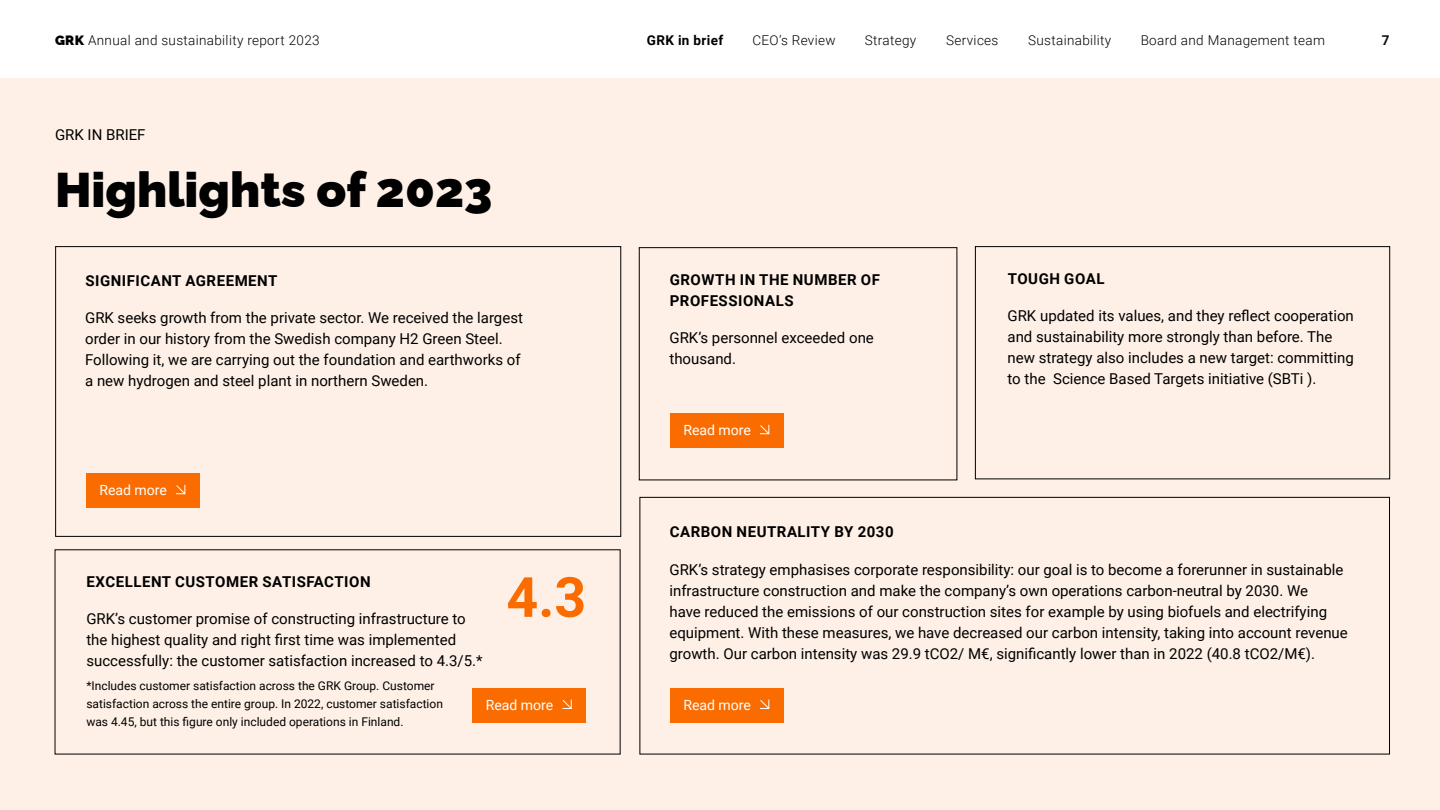
<style>
.page{position:relative;width:1440px;height:810px;background:#fff}
.page>*{position:absolute;margin:0;border:0;box-sizing:border-box;transform-origin:0 0}
.t1{font:700 55.5px "Roboto";color:#fa6c00}
.t2{font:900 48.75px "Raleway";color:#000}
.t3{font:15px/21px "Roboto";color:#000}
.t4{font:700 15px/21px "Roboto";letter-spacing:.035em;color:#000}
.t5{font:14.02px "Roboto";color:#fff}
.t6{font:300 13.5px "Roboto";letter-spacing:.025em;color:#000}
.t7{font:700 13.5px "Roboto";letter-spacing:.025em;color:#000}
.t8{font:700 13.5px "Roboto";color:#0f0c0c}
.t9{font:12px/18px "Roboto";color:#000}
.s1{font-family:"Raleway";font-weight:900}
</style>
<div class="page">
<div style="left:0;top:79px;width:1440px;height:731px;background:#fef0e6"></div>
<div style="left:55px;top:246px;width:566px;height:291px;border:1px solid #000"></div>
<div style="left:640px;top:497px;width:750px;height:257px;border:1px solid #000"></div>
<div style="left:639px;top:247px;width:318px;height:233px;border:1px solid #000"></div>
<div style="left:975px;top:246px;width:415px;height:233px;border:1px solid #000"></div>
<div style="left:86px;top:473px;width:114px;height:35px;background:#fa6c00"></div>
<svg style="left:176px;top:484px;width:10px;height:11px"></svg>
<div style="left:473px;top:688px;width:113px;height:34px;background:#fa6c00"></div>
<svg style="left:562px;top:699px;width:10px;height:10px"></svg>
<div style="left:670px;top:688px;width:114px;height:34px;background:#fa6c00"></div>
<svg style="left:759px;top:699px;width:11px;height:10px"></svg>
<div style="left:670px;top:413px;width:114px;height:35px;background:#fa6c00"></div>
<svg style="left:759px;top:424px;width:11px;height:11px"></svg>
<p class="t6" style="left:55px;top:31px;width:266px"><span class="s1">GRK</span> Annual and sustainability report 2023</p>
<p class="t7" style="left:647px;top:31px;width:78px">GRK in brief</p>
<p class="t6" style="left:752px;top:31px;width:85px">CEO’s Review</p>
<p class="t6" style="left:865px;top:31px;width:53px">Strategy</p>
<p class="t6" style="left:946px;top:31px;width:54px">Services</p>
<p class="t6" style="left:1028px;top:31px;width:85px">Sustainability</p>
<p class="t6" style="left:1141px;top:31px;width:186px">Board and Management team</p>
<p class="t8" style="left:1382px;top:31px;width:9px">7</p>
<p class="t3" style="left:55px;top:124px;width:92px">GRK IN BRIEF</p>
<h2 class="t2" style="left:55px;top:151px;width:439px">Highlights of 2023</h2>
<p class="t4" style="left:85px;top:269px;width:194px">SIGNIFICANT AGREEMENT</p>
<p class="t3" style="left:85px;top:307px;width:439px">GRK seeks growth from the private sector. We received the largest order in our history from the Swedish company H2 Green Steel.<br>Following it, we are carrying out the foundation and earthworks of a new hydrogen and steel plant in northern Sweden.</p>
<p class="t5" style="left:99px;top:480px;width:69px">Read more</p>
<p class="t4" style="left:670px;top:268px;width:212px">GROWTH IN THE NUMBER OF<br>PROFESSIONALS</p>
<p class="t3" style="left:669px;top:327px;width:206px">GRK’s personnel exceeded one thousand.</p>
<p class="t5" style="left:683px;top:420px;width:69px">Read more</p>
<p class="t4" style="left:1008px;top:268px;width:98px">TOUGH GOAL</p>
<p class="t3" style="left:1008px;top:305px;width:348px">GRK updated its values, and they reflect cooperation and sustainability more strongly than before. The new strategy also includes a new target: committing to the Science Based Targets initiative (SBTi ).</p>
<p class="t4" style="left:670px;top:521px;width:225px">CARBON NEUTRALITY BY 2030</p>
<p class="t3" style="left:669px;top:559px;width:680px">GRK’s strategy emphasises corporate responsibility: our goal is to become a forerunner in sustainable infrastructure construction and make the company’s own operations carbon-neutral by 2030. We<br>have reduced the emissions of our construction sites for example by using biofuels and electrifying equipment. With these measures, we have decreased our carbon intensity, taking into account revenue growth. Our carbon intensity was 29.9 tCO2/ M€, significantly lower than in 2022 (40.8 tCO2/M€).</p>
<p class="t4" style="left:87px;top:570px;width:285px">EXCELLENT CUSTOMER SATISFACTION</p>
<p class="t3" style="left:86px;top:608px;width:398px">GRK’s customer promise of constructing infrastructure to the highest quality and right first time was implemented successfully: the customer satisfaction increased to 4.3/5.*</p>
<p class="t9" style="left:86px;top:677px;width:358px">*Includes customer satisfaction across the GRK Group. Customer satisfaction across the entire group. In 2022, customer satisfaction was 4.45, but this figure only included operations in Finland.</p>
<h1 class="t1" style="left:506px;top:558px;width:81px">4.3</h1>
<p class="t5" style="left:486px;top:695px;width:69px">Read more</p>
<p class="t5" style="left:683px;top:695px;width:69px">Read more</p>
</div>
